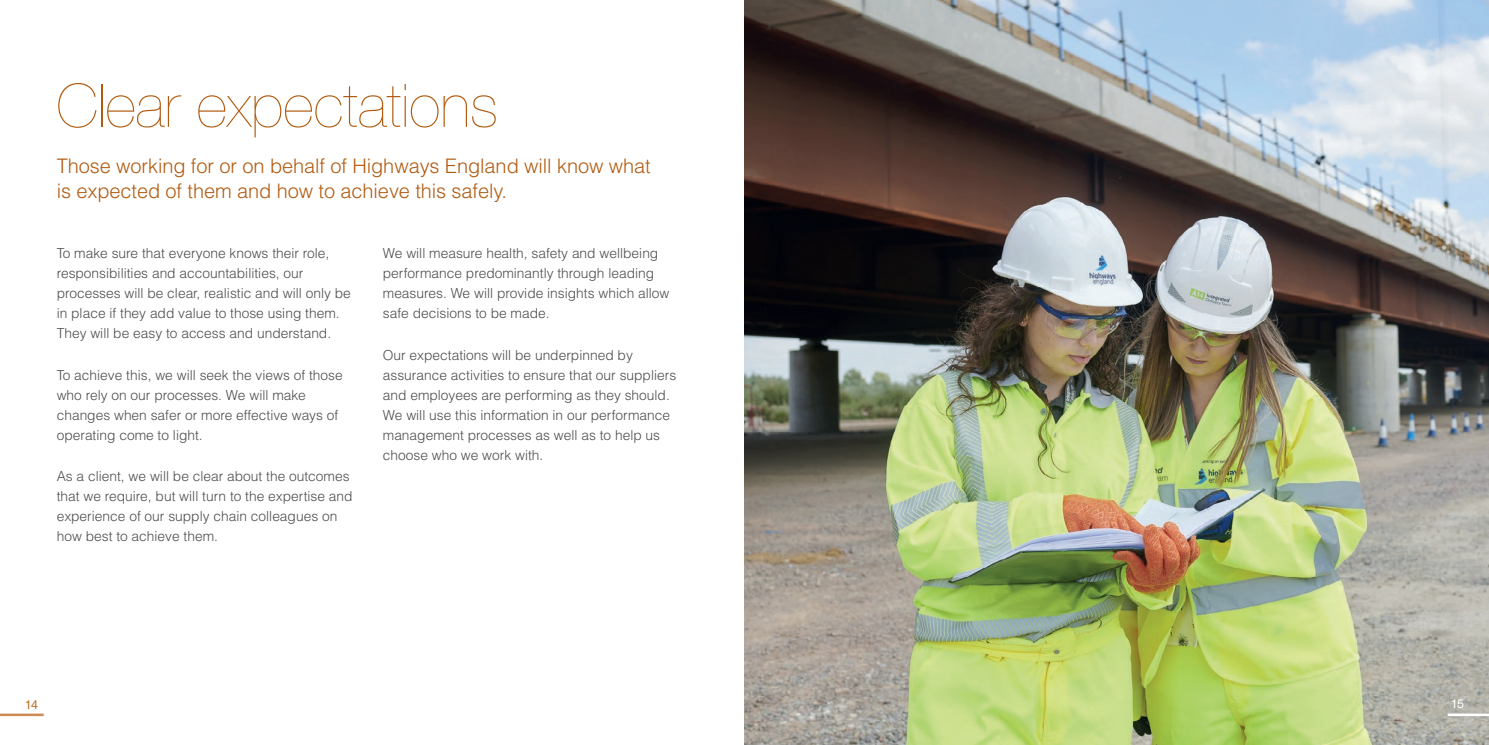
<style>
.page{position:relative;width:1489px;height:745px;background:#fff}
.page>*{position:absolute;margin:0;border:0;box-sizing:border-box;transform-origin:0 0}
.t1{font:200 60px "Helvetica Neue";color:#b15b10}
.t2{font:300 20px/25px "Helvetica LT Std";letter-spacing:-.005em;color:#b15b10}
.t3{font:300 13.75px/20px "Helvetica LT Std";color:#4b4c4d}
.t4{font:12.5px "Helvetica LT Std";color:#bd6f2c}
.t5{font:12.5px "Helvetica LT Std";color:#fff}
</style>
<div class="page">
<img style="left:744px;top:0;width:744px;height:744px">
<hr style="left:0;top:713px;width:44px;height:2px;background:#cb8a55">
<hr style="left:1447px;top:713px;width:41px;height:2px;background:#fff">
<h1 class="t1" style="left:57px;top:59px;width:443px">Clear expectations</h1>
<h2 class="t2" style="left:57px;top:153px;width:595px">Those working for or on behalf of Highways England will know what is expected of them and how to achieve this safely.</h2>
<p class="t3" style="left:57px;top:243px;width:295px">To make sure that everyone knows their role, responsibilities and accountabilities, our processes will be clear, realistic and will only be in place if they add value to those using them.<br>They will be easy to access and understand.</p>
<p class="t3" style="left:57px;top:364px;width:287px">To achieve this, we will seek the views of those who rely on our processes. We will make changes when safer or more effective ways of operating come to light.</p>
<p class="t3" style="left:57px;top:465px;width:297px">As a client, we will be clear about the outcomes that we require, but will turn to the expertise and experience of our supply chain colleagues on how best to achieve them.</p>
<p class="t3" style="left:383px;top:243px;width:288px">We will measure health, safety and wellbeing performance predominantly through leading measures. We will provide insights which allow safe decisions to be made.</p>
<p class="t3" style="left:383px;top:344px;width:295px">Our expectations will be underpinned by assurance activities to ensure that our suppliers and employees are performing as they should.<br>We will use this information in our performance management processes as well as to help us choose who we work with.</p>
<p class="t4" style="left:25px;top:697px;width:15px">14</p>
<p class="t5" style="left:1450px;top:695px;width:15px">15</p>
</div>
